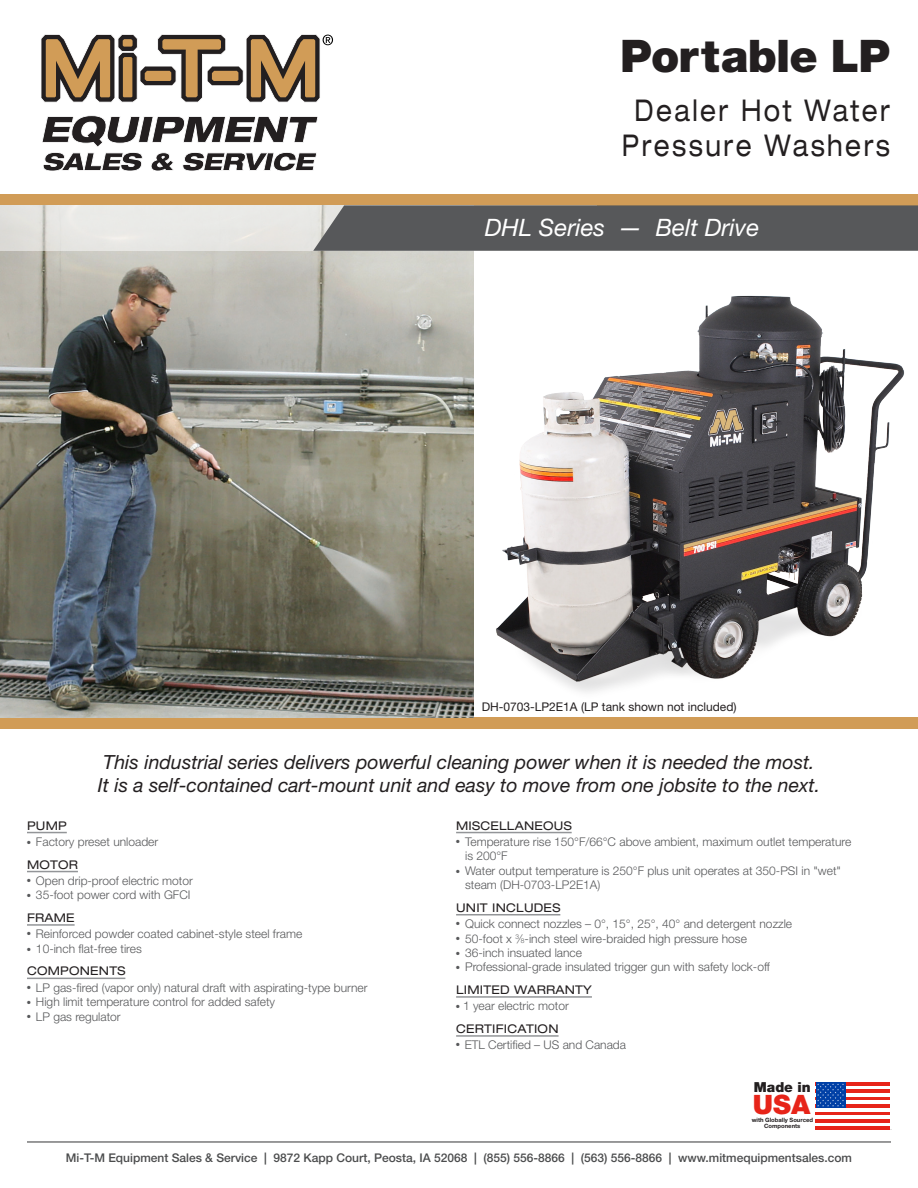
<style>
.page{position:relative;width:918px;height:1188px;background:#fff}
.page>*{position:absolute;margin:0;border:0;box-sizing:border-box;transform-origin:0 0}
.t1{font:900 45px "Helvetica Neue LT Std";letter-spacing:-.02em;color:#231f20}
.t2{font:expanded 30px "Helvetica Neue LT Std";letter-spacing:.1em;color:#231f20;scale:.8 1}
.t3{font:900 26.7px "Helvetica Neue LT Std";color:#e72419}
.t4{font:italic 24px "Helvetica Neue LT Std";color:#fff}
.t5{font:italic 19.5px "Helvetica Neue LT Std";color:#231f20}
.t6{font:900 13.8px "Helvetica Neue LT Std";color:#231f20}
.t7{font:300 12px/14.4px "Helvetica Neue LT Std";color:#57585a}
.t8{font:500 12px "Helvetica Neue LT Std";color:#4b4c4d}
.t9{font:expanded 12px "Helvetica Neue LT Std";letter-spacing:.02em;color:#231f20}
.t10{font:12px "Helvetica Neue LT Std";color:#231f20}
.t11{font:700 5.85px/5.8px "Helvetica Neue LT Std";color:#231f20;text-align:center}
.s1{font-size:6.6px}
</style>
<div class="page">
<svg style="left:42px;top:115px;width:276px;height:56px"></svg>
<svg style="left:41px;top:34px;width:292px;height:69px"></svg>
<hr style="left:27px;top:1141px;width:864px;height:2px;background:#4b4c4d">
<div style="left:0;top:194px;width:918px;height:12px;background:#d19c57"></div>
<div style="left:0;top:718px;width:918px;height:11px;background:#d19c57"></div>
<img style="left:0;top:251px;width:473px;height:467px">
<div style="left:0;top:205px;width:596px;height:46px;background:#e8e8e5"></div>
<div style="left:313px;top:205px;width:605px;height:46px;background:#57585a"></div>
<svg style="left:815px;top:1082px;width:76px;height:48px"></svg>
<img style="left:496px;top:295px;width:409px;height:397px">
<hr style="left:27px;top:832px;width:40px;height:1px;background:#939598">
<hr style="left:27px;top:871px;width:51px;height:1px;background:#939598">
<hr style="left:27px;top:924px;width:48px;height:2px;background:#939598">
<hr style="left:27px;top:978px;width:98px;height:1px;background:#939598">
<hr style="left:456px;top:832px;width:116px;height:1px;background:#939598">
<hr style="left:456px;top:914px;width:104px;height:1px;background:#939598">
<hr style="left:456px;top:996px;width:136px;height:2px;background:#939598">
<hr style="left:456px;top:1035px;width:103px;height:2px;background:#939598">
<p class="t1" style="left:620px;top:29px;width:271px">Portable LP</p>
<p class="t2" style="left:635px;top:92px;width:321px">Dealer Hot Water</p>
<p class="t2" style="left:622px;top:127px;width:337px">Pressure Washers</p>
<p class="t4" style="left:485px;top:213px;width:276px">DHL Series — Belt Drive</p>
<p class="t10" style="left:482px;top:699px;width:256px">DH-0703-LP2E1A (LP tank shown not included)</p>
<p class="t5" style="left:103px;top:751px;width:713px">This industrial series delivers powerful cleaning power when it is needed the most.</p>
<p class="t5" style="left:98px;top:773px;width:724px">It is a self-contained cart-mount unit and easy to move from one jobsite to the next.</p>
<p class="t9" style="left:27px;top:818px;width:41px">PUMP</p>
<p class="t7" style="left:27px;top:834px;width:133px">● Factory preset unloader</p>
<p class="t9" style="left:27px;top:857px;width:52px">MOTOR</p>
<p class="t7" style="left:27px;top:873px;width:167px">● Open drip-proof electric motor</p>
<p class="t7" style="left:27px;top:888px;width:165px">● 35-foot power cord with GFCI</p>
<p class="t9" style="left:27px;top:910px;width:49px">FRAME</p>
<p class="t7" style="left:27px;top:927px;width:277px">● Reinforced powder coated cabinet-style steel frame</p>
<p class="t7" style="left:27px;top:941px;width:116px">● 10-inch flat-free tires</p>
<p class="t9" style="left:27px;top:964px;width:100px">COMPONENTS</p>
<p class="t7" style="left:27px;top:980px;width:342px">● LP gas-fired (vapor only) natural draft with aspirating-type burner</p>
<p class="t7" style="left:27px;top:995px;width:250px">● High limit temperature control for added safety</p>
<p class="t7" style="left:27px;top:1009px;width:95px">● LP gas regulator</p>
<p class="t9" style="left:456px;top:818px;width:117px">MISCELLANEOUS</p>
<p class="t7" style="left:465px;top:834px;width:388px;text-indent:-9px">● Temperature rise 150°F/66°C above ambient, maximum outlet temperature is 200°F</p>
<p class="t7" style="left:456px;top:863px;width:386px">● Water output temperature is 250°F plus unit operates at 350-PSI in "wet"</p>
<p class="t7" style="left:465px;top:878px;width:137px">steam (DH-0703-LP2E1A)</p>
<p class="t9" style="left:456px;top:900px;width:106px">UNIT INCLUDES</p>
<p class="t7" style="left:456px;top:917px;width:338px">● Quick connect nozzles – 0°, 15°, 25°, 40° and detergent nozzle</p>
<p class="t7" style="left:456px;top:931px;width:292px">● 50-foot x <sup>3</sup>⁄<span class="s1">8</span>-inch steel wire-braided high pressure hose</p>
<p class="t7" style="left:456px;top:945px;width:127px">● 36-inch insuated lance</p>
<p class="t7" style="left:456px;top:960px;width:315px">● Professional-grade insulated trigger gun with safety lock-off</p>
<p class="t9" style="left:456px;top:982px;width:137px">LIMITED WARRANTY</p>
<p class="t7" style="left:456px;top:999px;width:114px">● 1 year electric motor</p>
<p class="t9" style="left:456px;top:1021px;width:104px">CERTIFICATION</p>
<p class="t7" style="left:456px;top:1038px;width:171px">● ETL Certified – US and Canada</p>
<p class="t6" style="left:754px;top:1079px;width:59px">Made in</p>
<p class="t11" style="left:752px;top:1117px;width:63px">with Globally Sourced<br>Components</p>
<p class="t3" style="left:753px;top:1088px;width:59px">USA</p>
<p class="t8" style="left:66px;top:1151px;width:788px">Mi-T-M Equipment Sales &amp; Service | 9872 Kapp Court, Peosta, IA 52068 | (855) 556-8866 | (563) 556-8866 | www.mitmequipmentsales.com</p>
</div>
